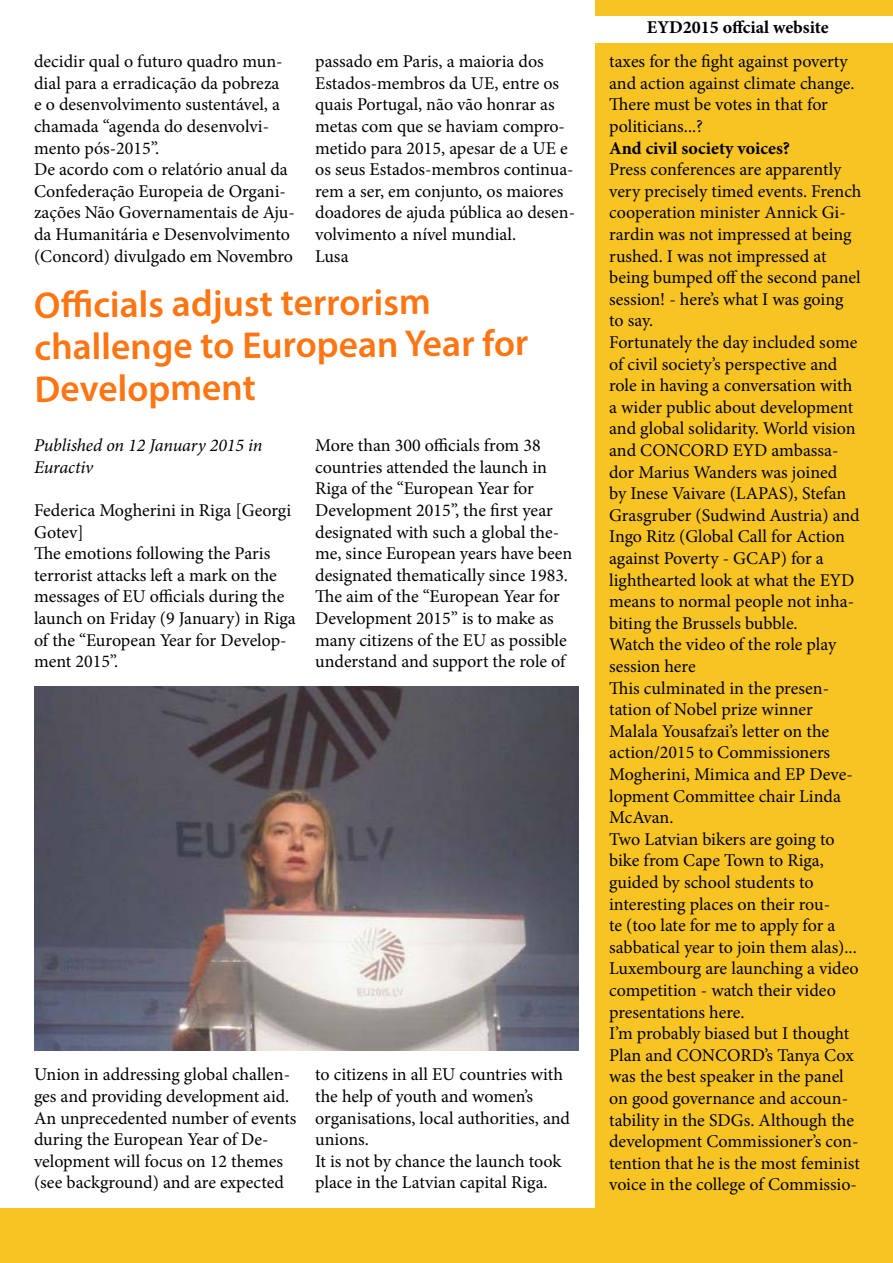
<style>
.page{position:relative;width:893px;height:1263px;background:#fff}
.page>*{position:absolute;margin:0;border:0;box-sizing:border-box;transform-origin:0 0}
.t1{font:600 37.5px/41.5px "Myriad Pro";color:#fe7613}
.t2{font:18px/21.6px "Minion Pro";color:#000}
.t3{font:700 18px "Minion Pro";color:#000}
.t4{font:italic 18px/21.6px "Minion Pro";letter-spacing:-.01em;color:#000}
</style>
<div class="page">
<div style="left:595px;top:0;width:298px;height:1263px;background:#f8c424"></div>
<img style="left:34px;top:687px;width:544px;height:363px">
<div style="left:0;top:1209px;width:893px;height:54px;background:#f8c424"></div>
<div style="left:583px;top:16px;width:310px;height:27px;background:#fff"></div>
<p class="t2" style="left:34px;top:51px;width:262px">decidir qual o futuro quadro mun&shy;dial para a erradicação da pobreza<br>e o desenvolvimento sustentável, a chamada “agenda do desenvolvi&shy;mento pós-2015”.<br>De acordo com o relatório anual da<br>Confederação Europeia de Organi&shy;zações Não Governamentais de Aju&shy;da Humanitária e Desenvolvimento (Concord) divulgado em Novembro</p>
<p class="t2" style="left:315px;top:51px;width:262px">passado em Paris, a maioria dos<br>Estados-membros da UE, entre os quais Portugal, não vão honrar as metas com que se haviam compro&shy;metido para 2015, apesar de a UE e os seus Estados-membros continua&shy;rem a ser, em conjunto, os maiores doadores de ajuda pública ao desen&shy;volvimento a nível mundial.<br>Lusa</p>
<h1 class="t1" style="left:33px;top:285px;width:496px;rotate:-1deg">Offi cials adjust terrorism challenge to European Year for<br>Development</h1>
<p class="t4" style="left:34px;top:434px;width:230px">Published on 12 January 2015 in<br>Euractiv</p>
<p class="t2" style="left:34px;top:499px;width:263px">Federica Mogherini in Riga [Georgi<br>Gotev]<br>The emotions following the Paris terrorist attacks left a mark on the messages of EU officials during the launch on Friday (9 January) in Riga of the “European Year for Develop&shy;ment 2015”.</p>
<p class="t2" style="left:315px;top:435px;width:259px">More than 300 officials from 38 countries attended the launch in Riga of the “European Year for Development 2015”, the first year designated with such a global the&shy;me, since European years have been designated thematically since 1983.<br>The aim of the “European Year for Development 2015” is to make as many citizens of the EU as possible understand and support the role of</p>
<p class="t2" style="left:34px;top:1064px;width:264px">Union in addressing global challen&shy;ges and providing development aid.<br>An unprecedented number of events during the European Year of De&shy;velopment will focus on 12 themes (see background) and are expected</p>
<p class="t2" style="left:315px;top:1064px;width:256px">to citizens in all EU countries with the help of youth and women’s organisations, local authorities, and unions.<br>It is not by chance the launch took place in the Latvian capital Riga.</p>
<p class="t3" style="left:647px;top:15px;width:183px">EYD2015 offcial website</p>
<p class="t2" style="left:609px;top:51px;width:247px">taxes for the fight against poverty and action against climate change.<br>There must be votes in that for politicians...?</p>
<p class="t3" style="left:609px;top:135px;width:182px">And civil society voices?</p>
<p class="t2" style="left:609px;top:159px;width:254px">Press conferences are apparently very precisely timed events. French cooperation minister Annick Gi&shy;rardin was not impressed at being rushed. I was not impressed at being bumped off the second panel session! - here’s what I was going to say.<br>Fortunately the day included some of civil society’s perspective and role in having a conversation with a wider public about development and global solidarity. World vision and CONCORD EYD ambassa&shy;dor Marius Wanders was joined<br>by Inese Vaivare (LAPAS), Stefan<br>Grasgruber (Sudwind Austria) and<br>Ingo Ritz (Global Call for Action against Poverty - GCAP) for a lighthearted look at what the EYD means to normal people not inha&shy;biting the Brussels bubble.<br>Watch the video of the role play session here<br>This culminated in the presen&shy;tation of Nobel prize winner<br>Malala Yousafzai’s letter on the action/2015 to Commissioners<br>Mogherini, Mimica and EP Deve&shy;lopment Committee chair Linda<br>McAvan.<br>Two Latvian bikers are going to bike from Cape Town to Riga, guided by school students to interesting places on their rou-<br>te (too late for me to apply for a sabbatical year to join them alas)...<br>Luxembourg are launching a video competition - watch their video presentations here.<br>I’m probably biased but I thought<br>Plan and CONCORD’s Tanya Cox was the best speaker in the panel on good governance and accoun&shy;tability in the SDGs. Although the development Commissioner’s con&shy;tention that he is the most feminist voice in the college of Commissio-</p>
</div>
